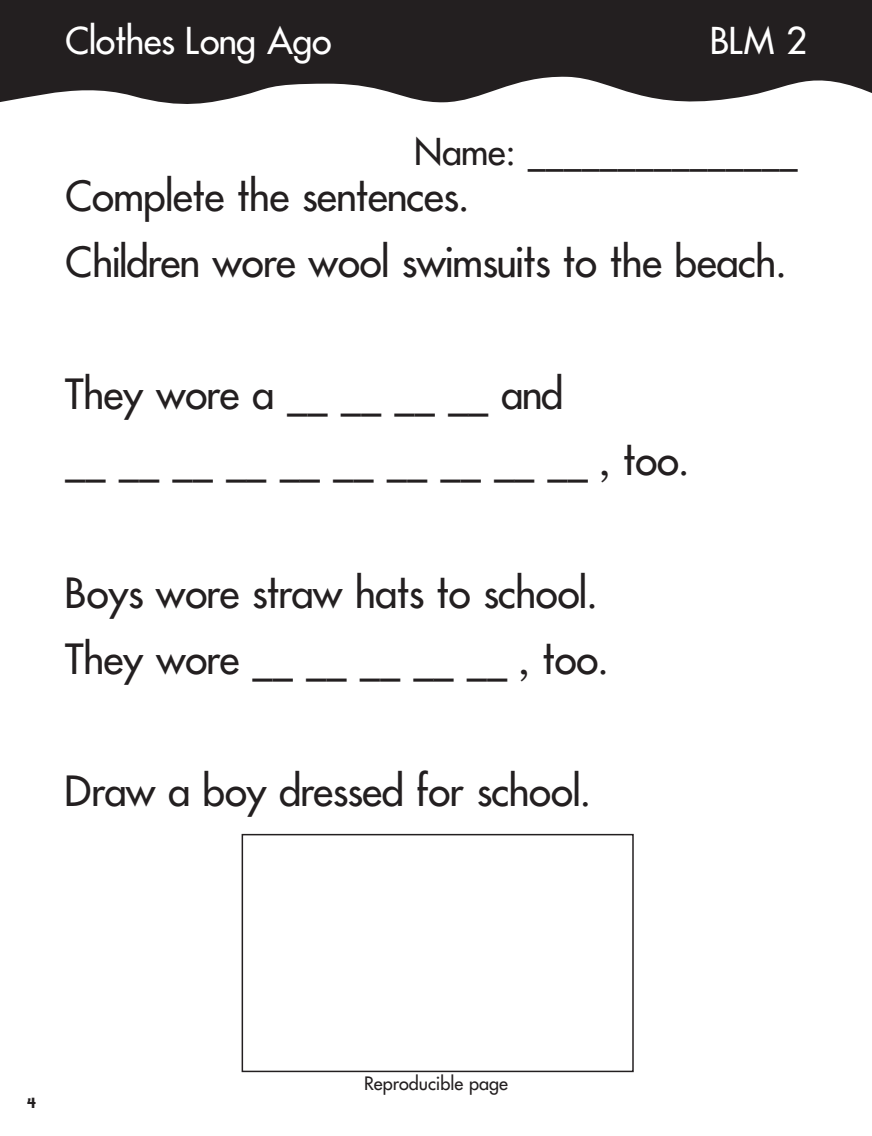
<style>
.page{position:relative;width:872px;height:1136px;background:#fff}
.page>*{position:absolute;margin:0;border:0;box-sizing:border-box;transform-origin:0 0}
.t1{font:40.5px/66px "Futura JUNIORSP";color:#231f20}
.t2{font:36px "Futura JUNIORSP";color:#231f20}
.t3{font:36px "Futura JUNIORSP";color:#fff}
.t4{font:18px "Futura";color:#231f20}
.t5{font:700 18px "Bailey Sans ITC";color:#231f20}
</style>
<div class="page">
<svg style="left:0;top:0;width:872px;height:104px;background:#3c393a"></svg>
<div style="left:242px;top:833px;width:391px;height:238px;border:2px solid #231f20"></div>
<p class="t3" style="left:65px;top:23px;width:268px">Clothes Long Ago</p>
<p class="t3" style="left:710px;top:23px;width:98px">BLM 2</p>
<p class="t2" style="left:414px;top:134px;width:385px">Name: _______________</p>
<p class="t1" style="left:65px;top:166px;width:722px">Complete the sentences.<br>Children wore wool swimsuits to the beach.</p>
<p class="t1" style="left:65px;top:364px;width:625px">They wore a __ __ __ __ and<br>__ __ __ __ __ __ __ __ __ __ , too.</p>
<p class="t1" style="left:65px;top:562px;width:544px">Boys wore straw hats to school.<br>They wore __ __ __ __ __ , too.</p>
<p class="t1" style="left:65px;top:760px;width:527px">Draw a boy dressed for school.</p>
<p class="t5" style="left:27px;top:1096px;width:11px">4</p>
<p class="t4" style="left:364px;top:1074px;width:145px">Reproducible page</p>
</div>
